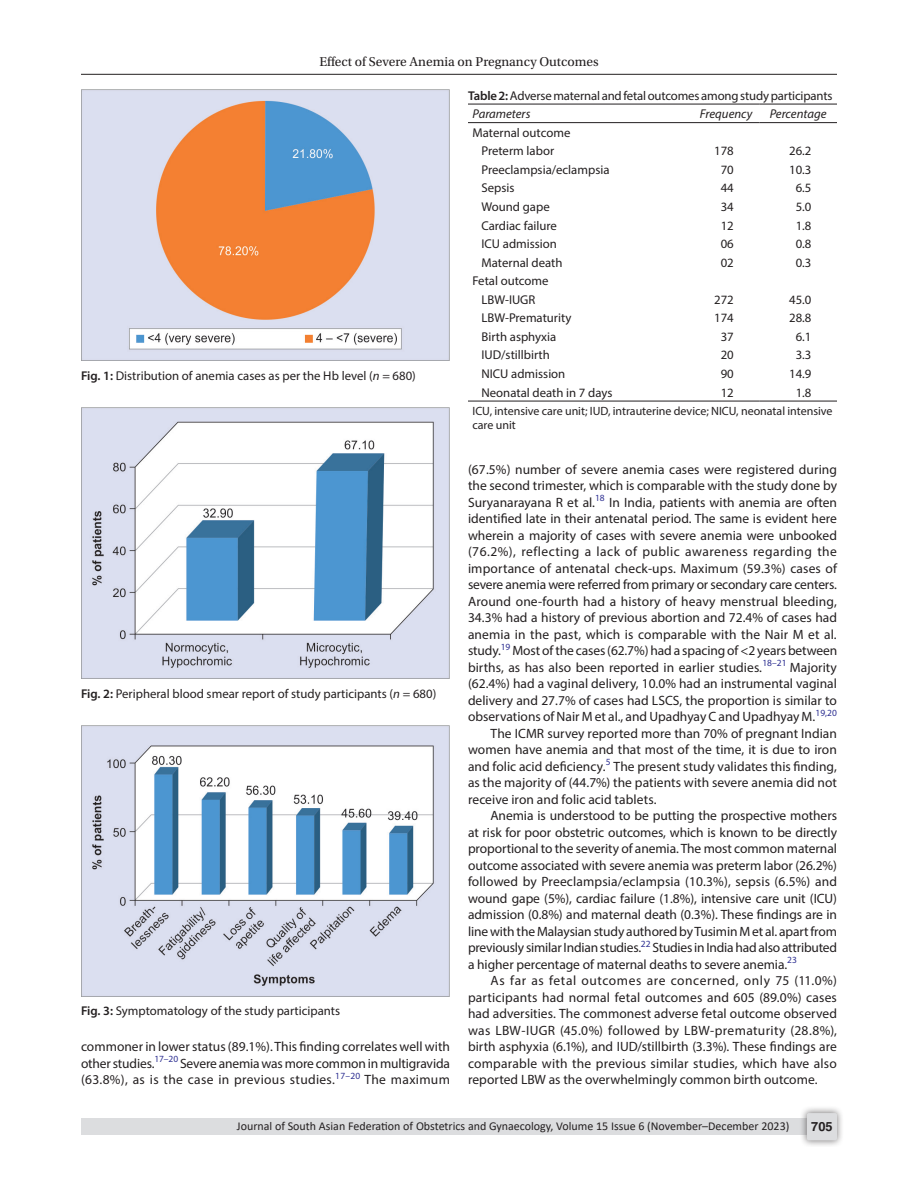
<style>
.page{position:relative;width:918px;height:1188px;background:#fff}
.page>*{position:absolute;margin:0;border:0;box-sizing:border-box;transform-origin:0 0}
.Para-Indent{font:13.5px/16.5px "Myriad Pro";color:#231f20;text-align:justify}
.t1{font:13.5px "Utopia Std";color:#231f20}
.TableBody{font:12.75px "Myriad Pro";color:#231f20}
.FigCaption{font:12.75px "Myriad Pro";color:#231f20}
.TableCaption{font:12.75px "Myriad Pro";letter-spacing:-.01em;color:#231f20}
.TableBody-2{font:italic 12.75px "Myriad Pro";color:#231f20}
.t2{font:700 12.75px "Helvetica LT Std";color:#231f20}
.t3{font:12px "Calibri";color:#231f20}
.TableFootNote{font:12px/14.4px "Myriad Pro";color:#231f20}
.s1{font-weight:600}
.s2{font-style:italic}
</style>
<div class="page">
<hr style="left:81px;top:74px;width:756px;height:1px;background:#231f20">
<div style="left:81px;top:1119px;width:756px;height:16px;background:#dcdddf"></div>
<div style="left:800px;top:1106px;width:44px;height:41px;background:#231f20;opacity:.61"></div>
<div style="left:807px;top:1113px;width:30px;height:27px;background:#dcdddf;border-radius:2px"></div>
<hr style="left:468px;top:104px;width:225px;height:1px;background:#231f20">
<hr style="left:693px;top:104px;width:66px;height:1px;background:#231f20">
<hr style="left:759px;top:104px;width:78px;height:1px;background:#231f20">
<hr style="left:468px;top:401px;width:225px;height:1px;background:#231f20">
<hr style="left:693px;top:401px;width:66px;height:1px;background:#231f20">
<hr style="left:759px;top:401px;width:78px;height:1px;background:#231f20">
<hr style="left:468px;top:122px;width:225px;height:1px;background:#231f20">
<hr style="left:693px;top:122px;width:66px;height:1px;background:#231f20">
<hr style="left:759px;top:122px;width:78px;height:1px;background:#231f20">
<img style="left:81px;top:90px;width:369px;height:271px">
<img style="left:81px;top:408px;width:369px;height:271px">
<img style="left:81px;top:725px;width:369px;height:271px">
<p class="t1" style="left:319px;top:55px;width:281px">Effect of Severe Anemia on Pregnancy Outcomes</p>
<p class="FigCaption" style="left:81px;top:368px;width:336px"><span class="s1">Fig. 1:</span> Distribution of anemia cases as per the Hb level (<span class="s2">n</span> = 680)</p>
<p class="FigCaption" style="left:81px;top:685px;width:357px"><span class="s1">Fig. 2:</span> Peripheral blood smear report of study participants (<span class="s2">n</span> = 680)</p>
<p class="FigCaption" style="left:81px;top:1003px;width:261px"><span class="s1">Fig. 3:</span> Symptomatology of the study participants</p>
<p class="Para-Indent" style="left:81px;top:1038px;width:371px">commoner in lower status (89.1%). This finding correlates well with other studies.<sup>17–20</sup> Severe anemia was more common in multigravida (63.8%), as is the case in previous studies.<sup>17–20</sup> The maximum</p>
<p class="TableCaption" style="left:468px;top:87px;width:366px"><span class="s1">Table 2:</span>Adverse maternal and fetal outcomes among study participants</p>
<p class="TableBody-2" style="left:472px;top:106px;width:59px">Parameters</p>
<p class="TableBody-2" style="left:700px;top:106px;width:54px">Frequency</p>
<p class="TableBody-2" style="left:770px;top:106px;width:58px">Percentage</p>
<p class="TableBody" style="left:472px;top:125px;width:99px">Maternal outcome</p>
<p class="TableBody" style="left:482px;top:143px;width:74px">Preterm labor</p>
<p class="TableBody" style="left:714px;top:143px;width:21px">178</p>
<p class="TableBody" style="left:789px;top:143px;width:24px">26.2</p>
<p class="TableBody" style="left:482px;top:162px;width:130px">Preeclampsia/eclampsia</p>
<p class="TableBody" style="left:721px;top:162px;width:15px">70</p>
<p class="TableBody" style="left:789px;top:162px;width:24px">10.3</p>
<p class="TableBody" style="left:482px;top:180px;width:35px">Sepsis</p>
<p class="TableBody" style="left:721px;top:180px;width:15px">44</p>
<p class="TableBody" style="left:796px;top:180px;width:17px">6.5</p>
<p class="TableBody" style="left:482px;top:199px;width:70px">Wound gape</p>
<p class="TableBody" style="left:721px;top:199px;width:15px">34</p>
<p class="TableBody" style="left:796px;top:199px;width:17px">5.0</p>
<p class="TableBody" style="left:482px;top:217px;width:77px">Cardiac failure</p>
<p class="TableBody" style="left:721px;top:217px;width:15px">12</p>
<p class="TableBody" style="left:796px;top:217px;width:17px">1.8</p>
<p class="TableBody" style="left:482px;top:236px;width:77px">ICU admission</p>
<p class="TableBody" style="left:721px;top:236px;width:15px">06</p>
<p class="TableBody" style="left:796px;top:236px;width:17px">0.8</p>
<p class="TableBody" style="left:482px;top:254px;width:83px">Maternal death</p>
<p class="TableBody" style="left:721px;top:254px;width:15px">02</p>
<p class="TableBody" style="left:796px;top:254px;width:17px">0.3</p>
<p class="TableBody" style="left:473px;top:273px;width:78px">Fetal outcome</p>
<p class="TableBody" style="left:482px;top:292px;width:55px">LBW-IUGR</p>
<p class="TableBody" style="left:714px;top:292px;width:21px">272</p>
<p class="TableBody" style="left:789px;top:292px;width:24px">45.0</p>
<p class="TableBody" style="left:482px;top:310px;width:92px">LBW-Prematurity</p>
<p class="TableBody" style="left:714px;top:310px;width:21px">174</p>
<p class="TableBody" style="left:789px;top:310px;width:24px">28.8</p>
<p class="TableBody" style="left:482px;top:329px;width:76px">Birth asphyxia</p>
<p class="TableBody" style="left:721px;top:329px;width:15px">37</p>
<p class="TableBody" style="left:796px;top:329px;width:17px">6.1</p>
<p class="TableBody" style="left:482px;top:347px;width:70px">IUD/stillbirth</p>
<p class="TableBody" style="left:721px;top:347px;width:15px">20</p>
<p class="TableBody" style="left:796px;top:347px;width:17px">3.3</p>
<p class="TableBody" style="left:482px;top:366px;width:85px">NICU admission</p>
<p class="TableBody" style="left:721px;top:366px;width:15px">90</p>
<p class="TableBody" style="left:789px;top:366px;width:24px">14.9</p>
<p class="TableBody" style="left:482px;top:384px;width:132px">Neonatal death in 7 days</p>
<p class="TableBody" style="left:721px;top:384px;width:15px">12</p>
<p class="TableBody" style="left:796px;top:384px;width:17px">1.8</p>
<p class="TableFootNote" style="left:473px;top:403px;width:362px">ICU, intensive care unit; IUD, intrauterine device; NICU, neonatal intensive care unit</p>
<p class="Para-Indent" style="left:468px;top:461px;width:371px">(67.5%) number of severe anemia cases were registered during the second trimester, which is comparable with the study done by Suryanarayana R et al.<sup>18</sup> In India, patients with anemia are often identified late in their antenatal period. The same is evident here wherein a majority of cases with severe anemia were unbooked (76.2%), reflecting a lack of public awareness regarding the importance of antenatal check-ups. Maximum (59.3%) cases of severe anemia were referred from primary or secondary care centers.<br>Around one-fourth had a history of heavy menstrual bleeding, 34.3% had a history of previous abortion and 72.4% of cases had anemia in the past, which is comparable with the Nair M et al. study.<sup>19</sup> Most of the cases (62.7%) had a spacing of &lt;2 years between births, as has also been reported in earlier studies.<sup>18–21</sup> Majority (62.4%) had a vaginal delivery, 10.0% had an instrumental vaginal delivery and 27.7% of cases had LSCS, the proportion is similar to observations of Nair M et al., and Upadhyay C and Upadhyay M.<sup>19,20</sup></p>
<p class="Para-Indent" style="left:468px;top:725px;width:371px;text-indent:22px">The ICMR survey reported more than 70% of pregnant Indian women have anemia and that most of the time, it is due to iron and folic acid deficiency.<sup>5</sup> The present study validates this finding, as the majority of (44.7%) the patients with severe anemia did not receive iron and folic acid tablets.</p>
<p class="Para-Indent" style="left:468px;top:807px;width:371px;text-indent:22px">Anemia is understood to be putting the prospective mothers at risk for poor obstetric outcomes, which is known to be directly proportional to the severity of anemia. The most common maternal outcome associated with severe anemia was preterm labor (26.2%) followed by Preeclampsia/eclampsia (10.3%), sepsis (6.5%) and wound gape (5%), cardiac failure (1.8%), intensive care unit (ICU) admission (0.8%) and maternal death (0.3%). These findings are in line with the Malaysian study authored by Tusimin M et al. apart from previously similar Indian studies.<sup>22</sup> Studies in India had also attributed a higher percentage of maternal deaths to severe anemia.<sup>23</sup></p>
<p class="Para-Indent" style="left:468px;top:972px;width:371px;text-indent:22px">As far as fetal outcomes are concerned, only 75 (11.0%) participants had normal fetal outcomes and 605 (89.0%) cases had adversities. The commonest adverse fetal outcome observed was LBW-IUGR (45.0%) followed by LBW-prematurity (28.8%), birth asphyxia (6.1%), and IUD/stillbirth (3.3%). These findings are comparable with the previous similar studies, which have also reported LBW as the overwhelmingly common birth outcome.</p>
<p class="t3" style="left:237px;top:1117px;width:554px">Journal of South Asian Federation of Obstetrics and Gynaecology, Volume 15 Issue 6 (November–December 2023)</p>
<p class="t2" style="left:811px;top:1119px;width:23px">705</p>
</div>
